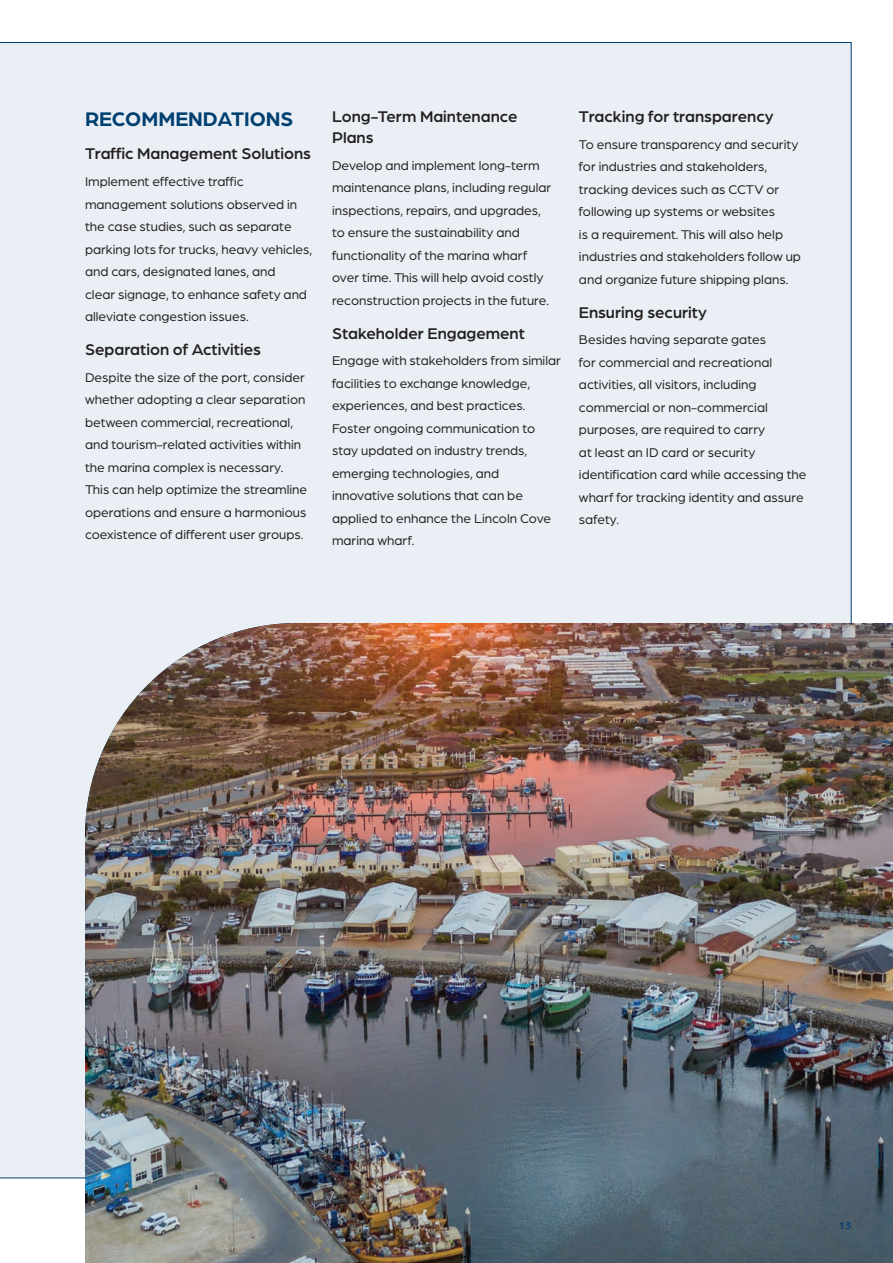
<style>
.page{position:relative;width:893px;height:1263px;background:#fff}
.page>*{position:absolute;margin:0;border:0;box-sizing:border-box;transform-origin:0 0}
.t1{font:700 21px "Arboria";color:#004071}
.t2{font:500 16.5px/21px "Arboria";color:#231f20}
.t3{font:13.5px/22.5px "Arboria";color:#231f20}
.t4{font:500 10.5px "Arboria";color:#004071}
</style>
<div class="page">
<div style="left:0;top:42px;width:851px;height:1136px;background:#eaeff5"></div>
<img style="left:85px;top:623px;width:808px;height:640px">
<h1 class="t1" style="left:85px;top:104px;width:210px">RECOMMENDATIONS</h1>
<p class="t2" style="left:85px;top:143px;width:227px">Traffic Management Solutions</p>
<p class="t3" style="left:85px;top:170px;width:229px">Implement effective traffic management solutions observed in the case studies, such as separate parking lots for trucks, heavy vehicles, and cars, designated lanes, and<br>clear signage, to enhance safety and alleviate congestion issues.</p>
<p class="t2" style="left:85px;top:338px;width:177px">Separation of Activities</p>
<p class="t3" style="left:85px;top:365px;width:224px">Despite the size of the port, consider whether adopting a clear separation between commercial, recreational, and tourism-related activities within the marina complex is necessary.<br>This can help optimize the streamline operations and ensure a harmonious coexistence of different user groups.</p>
<p class="t2" style="left:332px;top:105px;width:187px">Long-Term Maintenance<br>Plans</p>
<p class="t3" style="left:332px;top:153px;width:221px">Develop and implement long-term maintenance plans, including regular inspections, repairs, and upgrades, to ensure the sustainability and functionality of the marina wharf over time. This will help avoid costly reconstruction projects in the future.</p>
<p class="t2" style="left:332px;top:322px;width:194px">Stakeholder Engagement</p>
<p class="t3" style="left:332px;top:349px;width:230px">Engage with stakeholders from similar facilities to exchange knowledge, experiences, and best practices.<br>Foster ongoing communication to stay updated on industry trends, emerging technologies, and innovative solutions that can be applied to enhance the Lincoln Cove marina wharf.</p>
<p class="t2" style="left:579px;top:105px;width:196px">Tracking for transparency</p>
<p class="t3" style="left:579px;top:132px;width:224px">To ensure transparency and security for industries and stakeholders, tracking devices such as CCTV or following up systems or websites<br>is a requirement. This will also help industries and stakeholders follow up and organize future shipping plans.</p>
<p class="t2" style="left:579px;top:301px;width:129px">Ensuring security</p>
<p class="t3" style="left:579px;top:328px;width:229px">Besides having separate gates<br>for commercial and recreational activities, all visitors, including commercial or non-commercial purposes, are required to carry<br>at least an ID card or security identification card while accessing the wharf for tracking identity and assure safety.</p>
<p class="t4" style="left:839px;top:1218px;width:13px">13</p>
</div>
